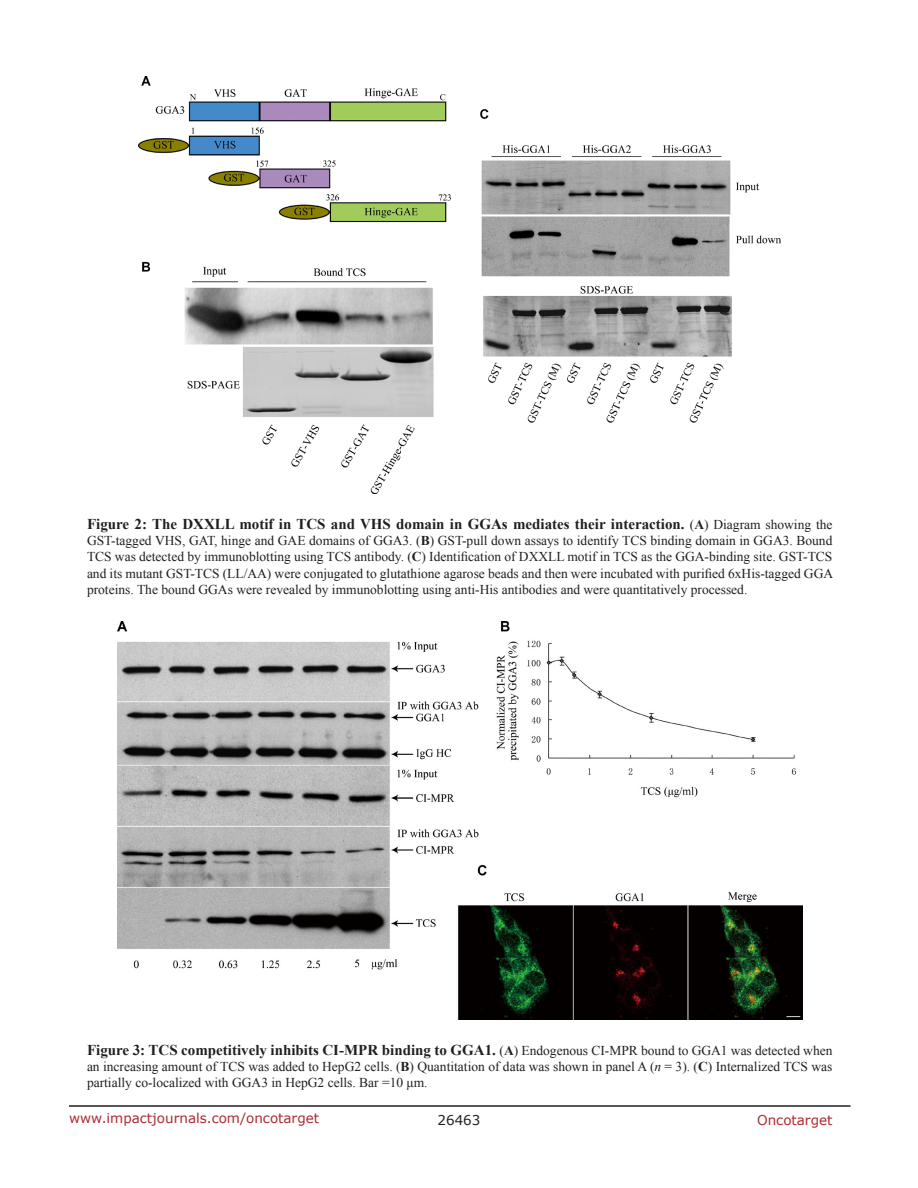
<style>
.page{position:relative;width:918px;height:1188px;background:#fff}
.page>*{position:absolute;margin:0;border:0;box-sizing:border-box;transform-origin:0 0}
.FigureText{font:700 15px "Times New Roman";color:#231f20}
.FigureText-2{font:13.5px/16.2px "Times New Roman";color:#231f20;text-align:justify}
.t1{font:13.5px "Verdana";color:#ac2b31}
.t2{font:13.5px "Verdana";color:#231f20}
.s1{font-weight:400;font-size:13.5px}
.s2{font-size:13.5px}
.s3{font-weight:700}
.s4{font-style:italic}
</style>
<div class="page">
<hr style="left:69px;top:1105px;width:781px;height:2px;background:#231f20">
<img style="left:139px;top:76px;width:642px;height:418px">
<img style="left:117px;top:622px;width:685px;height:397px">
<p class="FigureText" style="left:87px;top:514px;width:747px">Figure 2: The DXXLL motif in TCS and VHS domain in GGAs mediates their interaction. <span class="s1">(</span><span class="s2">A</span><span class="s1">) Diagram showing the</span></p>
<p class="FigureText-2" style="left:87px;top:532px;width:748px">GST-tagged VHS, GAT, hinge and GAE domains of GGA3. (<span class="s3">B</span>) GST-pull down assays to identify TCS binding domain in GGA3. Bound TCS was detected by immunoblotting using TCS antibody. (<span class="s3">C</span>) Identification of DXXLL motif in TCS as the GGA-binding site. GST-TCS and its mutant GST-TCS (LL/AA) were conjugated to glutathione agarose beads and then were incubated with purified 6xHis-tagged GGA proteins. The bound GGAs were revealed by immunoblotting using anti-His antibodies and were quantitatively processed.</p>
<p class="FigureText" style="left:87px;top:1039px;width:747px">Figure 3: TCS competitively inhibits CI-MPR binding to GGA1. <span class="s1">(</span><span class="s2">A</span><span class="s1">) Endogenous CI-MPR bound to GGA1 was detected when</span></p>
<p class="FigureText-2" style="left:87px;top:1058px;width:747px">an increasing amount of TCS was added to HepG2 cells. (<span class="s3">B</span>) Quantitation of data was shown in panel A (<span class="s4">n</span> = 3). (<span class="s3">C</span>) Internalized TCS was partially co-localized with GGA3 in HepG2 cells. Bar =10 μm.</p>
<p class="t1" style="left:69px;top:1109px;width:252px">www.impactjournals.com/oncotarget</p>
<p class="t2" style="left:438px;top:1111px;width:44px">26463</p>
<p class="t1" style="left:757px;top:1111px;width:77px">Oncotarget</p>
</div>
